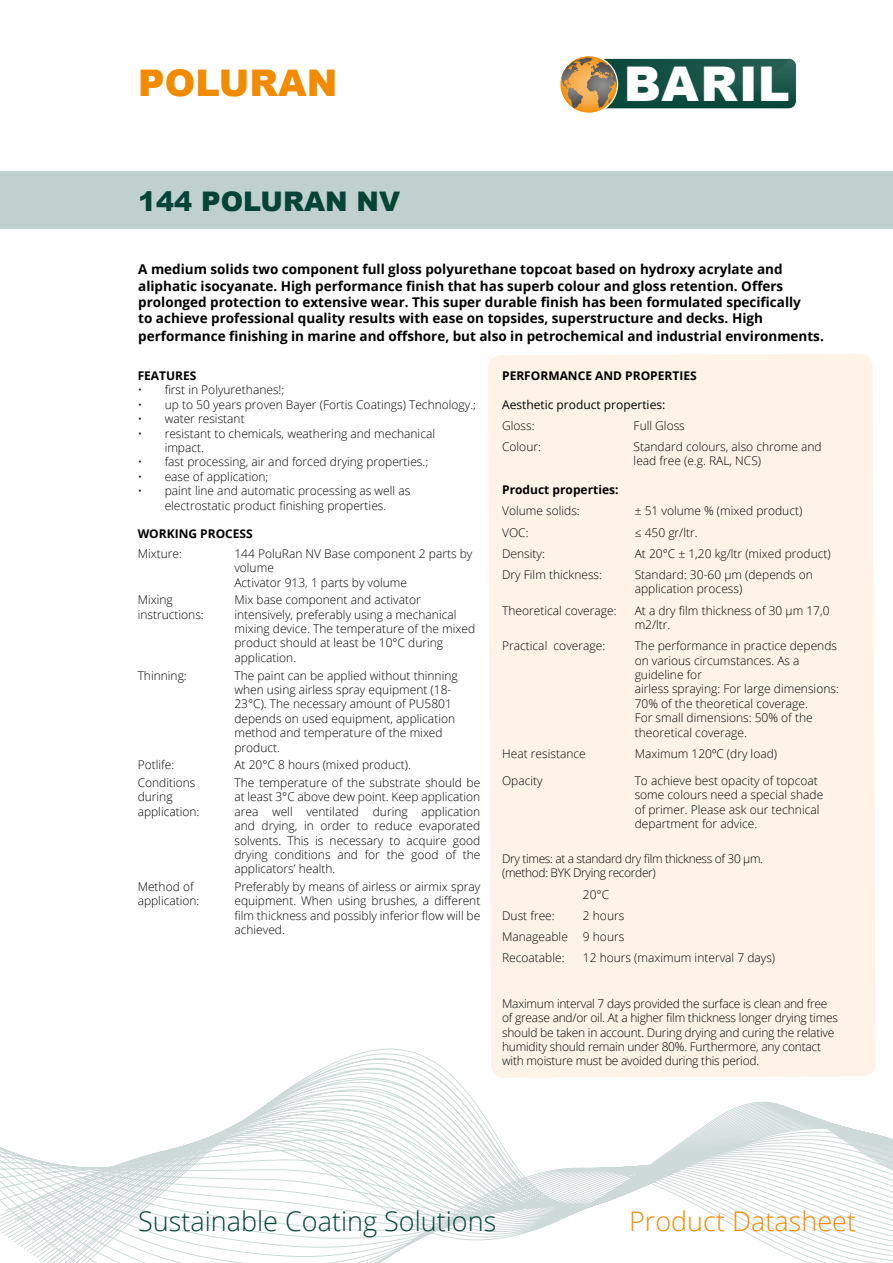
<style>
.page{position:relative;width:893px;height:1263px;background:#fff}
.page>*{position:absolute;margin:0;border:0;box-sizing:border-box;transform-origin:0 0}
.t1{font:900 47.85px "Arial";letter-spacing:.015em;color:#fff}
.t2{font:900 36.75px "Arial";color:#f38b00}
.t3{font:300 27px "Open Sans";color:#044437}
.t4{font:300 27px "Open Sans";color:#f38b00}
.t5{font:900 27px "Arial";color:#044437}
.t6{font:700 13.5px/16.2px "Open Sans";color:#000}
.t7{font:300 12px/14.4px "Open Sans";color:#000}
.t8{font:300 12px/14.4px "Open Sans";letter-spacing:-.02em;color:#000}
.t9{font:300 12px/14.4px "Open Sans";letter-spacing:-.03em;color:#000}
.t10{font:700 12px "Open Sans";color:#000}
.t11{font:12px "Open Sans";color:#000}
</style>
<div class="page">
<div style="left:0;top:171px;width:893px;height:58px;background:#c0d0cd"></div>
<svg style="left:0;top:1048px;width:893px;height:215px"></svg>
<svg style="left:560px;top:56px;width:58px;height:57px"></svg>
<div style="left:559px;top:55px;width:59px;height:59px;border:1px solid #fff;border-radius:50%"></div>
<svg style="left:561px;top:57px;width:235px;height:51px;background:#416651"></svg>
<div style="left:488px;top:354px;width:388px;height:724px;background:#fef3e6"></div>
<h2 class="t2" style="left:138px;top:57px;width:201px">POLURAN</h2>
<h1 class="t1" style="left:624px;top:49px;width:167px">BARIL</h1>
<h3 class="t5" style="left:138px;top:182px;width:263px">144 POLURAN NV</h3>
<p class="t6" style="left:138px;top:261px;width:664px">A medium solids two component full gloss polyurethane topcoat based on hydroxy acrylate and aliphatic isocyanate. High performance finish that has superb colour and gloss retention. Offers prolonged protection to extensive wear. This super durable finish has been formulated specifically to achieve professional quality results with ease on topsides, superstructure and decks. High</p>
<p class="t6" style="left:138px;top:328px;width:687px">performance finishing in marine and offshore, but also in petrochemical and industrial environments.</p>
<p class="t10" style="left:138px;top:367px;width:60px">FEATURES</p>
<p class="t7" style="left:138px;top:382px;width:148px">• first in Polyurethanes!;</p>
<p class="t7" style="left:138px;top:397px;width:340px">• up to 50 years proven Bayer (Fortis Coatings) Technology.;</p>
<p class="t7" style="left:138px;top:411px;width:109px">• water resistant</p>
<p class="t7" style="left:165px;top:426px;width:272px;text-indent:-27px">• resistant to chemicals, weathering and mechanical impact.</p>
<p class="t7" style="left:138px;top:454px;width:292px">• fast processing, air and forced drying properties.;</p>
<p class="t7" style="left:138px;top:469px;width:132px">• ease of application;</p>
<p class="t7" style="left:138px;top:483px;width:274px;text-align:center">• paint line and automatic processing as well as electrostatic product finishing properties.</p>
<p class="t10" style="left:138px;top:525px;width:117px">WORKING PROCESS</p>
<p class="t7" style="left:138px;top:546px;width:46px">Mixture:</p>
<p class="t7" style="left:234px;top:546px;width:239px">144 PoluRan NV Base component 2 parts by volume<br>Activator 913, 1 parts by volume</p>
<p class="t7" style="left:138px;top:592px;width:68px">Mixing instructions:</p>
<p class="t7" style="left:234px;top:592px;width:242px">Mix base component and activator intensively, preferably using a mechanical mixing device. The temperature of the mixed product should at least be 10°C during application.</p>
<p class="t7" style="left:138px;top:668px;width:51px">Thinning:</p>
<p class="t7" style="left:234px;top:668px;width:225px">The paint can be applied without thinning when using airless spray equipment (18- 23°C). The necessary amount of PU5801 depends on used equipment, application method and temperature of the mixed product.</p>
<p class="t7" style="left:138px;top:757px;width:38px">Potlife:</p>
<p class="t7" style="left:234px;top:757px;width:178px">At 20°C 8 hours (mixed product).</p>
<p class="t7" style="left:138px;top:775px;width:63px">Conditions during application:</p>
<p class="t7" style="left:234px;top:775px;width:247px;text-align:justify">The temperature of the substrate should be at least 3°C above dew point. Keep application area well ventilated during application and drying, in order to reduce evaporated solvents. This is necessary to acquire good drying conditions and for the good of the applicators’ health.</p>
<p class="t7" style="left:138px;top:879px;width:63px">Method of application:</p>
<p class="t7" style="left:234px;top:879px;width:247px;text-align:justify">Preferably by means of airless or airmix spray equipment. When using brushes, a different film thickness and possibly inferior flow will be achieved.</p>
<p class="t10" style="left:502px;top:367px;width:196px">PERFORMANCE AND PROPERTIES</p>
<p class="t11" style="left:502px;top:396px;width:165px">Aesthetic product properties:</p>
<p class="t7" style="left:502px;top:418px;width:34px">Gloss:</p>
<p class="t7" style="left:634px;top:418px;width:53px">Full Gloss</p>
<p class="t7" style="left:502px;top:439px;width:40px">Colour:</p>
<p class="t7" style="left:634px;top:439px;width:190px">Standard colours, also chrome and lead free (e.g. RAL, NCS)</p>
<p class="t10" style="left:502px;top:481px;width:118px">Product properties:</p>
<p class="t7" style="left:502px;top:504px;width:79px">Volume solids:</p>
<p class="t7" style="left:635px;top:504px;width:169px">± 51 volume % (mixed product)</p>
<p class="t7" style="left:502px;top:525px;width:28px">VOC:</p>
<p class="t7" style="left:635px;top:525px;width:64px">≤ 450 gr/ltr.</p>
<p class="t7" style="left:502px;top:546px;width:44px">Density:</p>
<p class="t7" style="left:635px;top:546px;width:198px">At 20°C ± 1,20 kg/ltr (mixed product)</p>
<p class="t7" style="left:502px;top:567px;width:101px">Dry Film thickness:</p>
<p class="t7" style="left:635px;top:567px;width:180px">Standard: 30-60 μm (depends on application process)</p>
<p class="t7" style="left:502px;top:603px;width:116px">Theoretical coverage:</p>
<p class="t7" style="left:635px;top:603px;width:196px">At a dry film thickness of 30 μm 17,0 m2/ltr.</p>
<p class="t7" style="left:502px;top:638px;width:105px">Practical coverage:</p>
<p class="t7" style="left:635px;top:638px;width:206px">The performance in practice depends on various circumstances. As a guideline for<br>airless spraying: For large dimensions:<br>70% of the theoretical coverage.<br>For small dimensions: 50% of the theoretical coverage.</p>
<p class="t7" style="left:502px;top:746px;width:85px">Heat resistance</p>
<p class="t7" style="left:635px;top:746px;width:144px">Maximum 120ºC (dry load)</p>
<p class="t7" style="left:502px;top:773px;width:42px">Opacity</p>
<p class="t7" style="left:635px;top:773px;width:190px">To achieve best opacity of topcoat some colours need a special shade of primer. Please ask our technical department for advice.</p>
<p class="t9" style="left:502px;top:851px;width:262px">Dry times: at a standard dry film thickness of 30 μm. (method: BYK Drying recorder)</p>
<p class="t7" style="left:583px;top:887px;width:28px">20°C</p>
<p class="t7" style="left:502px;top:908px;width:54px">Dust free:</p>
<p class="t7" style="left:502px;top:904px;width:124px;line-height:21.1px;text-align:justify;text-indent:81px">2 hours Manageable 9 hours Recoatable:</p>
<p class="t7" style="left:583px;top:950px;width:194px">12 hours (maximum interval 7 days)</p>
<p class="t8" style="left:502px;top:996px;width:337px">Maximum interval 7 days provided the surface is clean and free of grease and/or oil. At a higher film thickness longer drying times should be taken in account. During drying and curing the relative humidity should remain under 80%. Furthermore, any contact with moisture must be avoided during this period.</p>
<h3 class="t3" style="left:138px;top:1203px;width:360px">Sustainable Coating Solutions</h3>
<h3 class="t4" style="left:629px;top:1203px;width:228px">Product Datasheet</h3>
</div>
